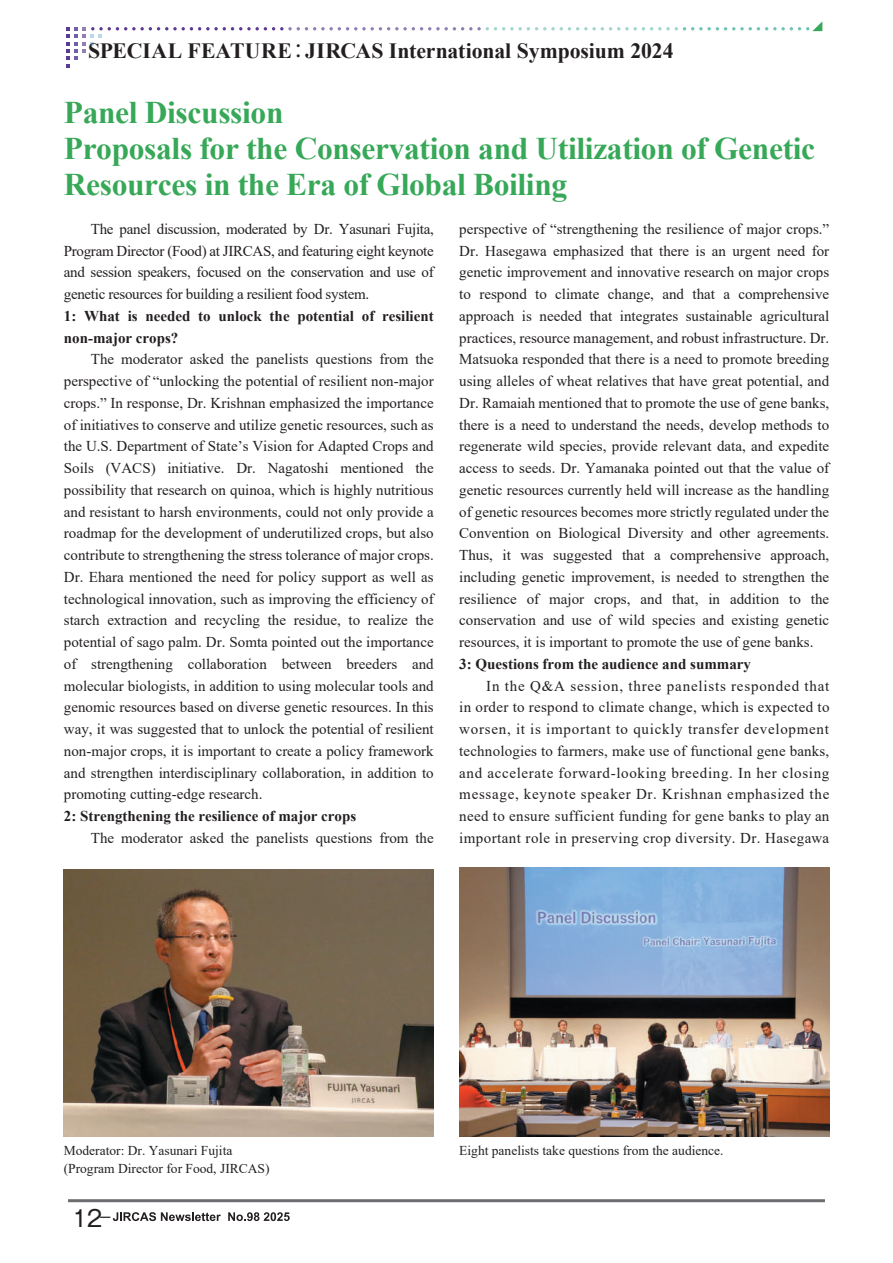
<style>
.page{position:relative;width:893px;height:1263px;background:#fff}
.page>*{position:absolute;margin:0;border:0;box-sizing:border-box;transform-origin:0 0}
.t1{font:700 31.5px/36px "Times New Roman";letter-spacing:-.01em;color:#37a858}
.t2{font:22.5px "Gothic MB101 Pr 6 N";color:#231f20}
.t3{font:700 21.75px "Times New Roman";color:#231f20}
.t4{font:15px/21.8px "Times New Roman";color:#231f20;text-align:justify}
.t5{font:700 15px/21.8px "Times New Roman";color:#231f20}
.t6{font:13.5px/18px "Times New Roman";color:#231f20}
.s1{font-family:"Koz Min Pr 6 N";font-weight:400}
</style>
<div class="page">
<img style="left:64px;top:869px;width:370px;height:267px">
<img style="left:459px;top:867px;width:370px;height:269px">
<svg style="left:66px;top:22px;width:756px;height:46px"></svg>
<hr style="left:68px;top:1199px;width:757px;height:3px;background:#6c6d70">
<svg style="left:113px;top:1212px;width:108px;height:9px"></svg>
<svg style="left:228px;top:1212px;width:62px;height:9px"></svg>
<h3 class="t3" style="left:88px;top:35px;width:587px">SPECIAL FEATURE<span class="s1">：</span>JIRCAS International Symposium 2024</h3>
<h1 class="t1" style="left:64px;top:93px;width:753px">Panel Discussion<br>Proposals for the Conservation and Utilization of Genetic<br>Resources in the Era of Global Boiling</h1>
<p class="t4" style="left:64px;top:217px;width:371px;text-indent:27px">The panel discussion, moderated by Dr. Yasunari Fujita, Program Director (Food) at JIRCAS, and featuring eight keynote and session speakers, focused on the conservation and use of genetic resources for building a resilient food system.</p>
<p class="t5" style="left:64px;top:305px;width:371px">1: What is needed to unlock the potential of resilient non-major crops?</p>
<p class="t4" style="left:64px;top:348px;width:371px;text-indent:27px">The moderator asked the panelists questions from the perspective of “unlocking the potential of resilient non-major crops.” In response, Dr. Krishnan emphasized the importance of initiatives to conserve and utilize genetic resources, such as the U.S. Department of State’s Vision for Adapted Crops and Soils (VACS) initiative. Dr. Nagatoshi mentioned the possibility that research on quinoa, which is highly nutritious and resistant to harsh environments, could not only provide a roadmap for the development of underutilized crops, but also contribute to strengthening the stress tolerance of major crops.<br>Dr. Ehara mentioned the need for policy support as well as technological innovation, such as improving the efficiency of starch extraction and recycling the residue, to realize the potential of sago palm. Dr. Somta pointed out the importance of strengthening collaboration between breeders and molecular biologists, in addition to using molecular tools and genomic resources based on diverse genetic resources. In this way, it was suggested that to unlock the potential of resilient non-major crops, it is important to create a policy framework and strengthen interdisciplinary collaboration, in addition to promoting cutting-edge research.</p>
<p class="t5" style="left:64px;top:805px;width:294px">2: Strengthening the resilience of major crops</p>
<p class="t4" style="left:91px;top:826px;width:344px">The moderator asked the panelists questions from the</p>
<p class="t4" style="left:459px;top:217px;width:371px">perspective of “strengthening the resilience of major crops.” Dr. Hasegawa emphasized that there is an urgent need for genetic improvement and innovative research on major crops to respond to climate change, and that a comprehensive approach is needed that integrates sustainable agricultural practices, resource management, and robust infrastructure. Dr.<br>Matsuoka responded that there is a need to promote breeding using alleles of wheat relatives that have great potential, and Dr. Ramaiah mentioned that to promote the use of gene banks, there is a need to understand the needs, develop methods to regenerate wild species, provide relevant data, and expedite access to seeds. Dr. Yamanaka pointed out that the value of genetic resources currently held will increase as the handling of genetic resources becomes more strictly regulated under the Convention on Biological Diversity and other agreements.<br>Thus, it was suggested that a comprehensive approach, including genetic improvement, is needed to strengthen the resilience of major crops, and that, in addition to the conservation and use of wild species and existing genetic resources, it is important to promote the use of gene banks.</p>
<p class="t5" style="left:459px;top:653px;width:293px">3: Questions from the audience and summary</p>
<p class="t4" style="left:459px;top:674px;width:372px;text-indent:27px">In the Q&amp;A session, three panelists responded that in order to respond to climate change, which is expected to worsen, it is important to quickly transfer development technologies to farmers, make use of functional gene banks, and accelerate forward-looking breeding. In her closing message, keynote speaker Dr. Krishnan emphasized the need to ensure sufficient funding for gene banks to play an important role in preserving crop diversity. Dr. Hasegawa</p>
<p class="t6" style="left:64px;top:1141px;width:207px">Moderator: Dr. Yasunari Fujita (Program Director for Food, JIRCAS)</p>
<p class="t6" style="left:459px;top:1141px;width:266px">Eight panelists take questions from the audience.</p>
<h2 class="t2" style="left:72px;top:1199px;width:42px">12<sup>－</sup></h2>
</div>
